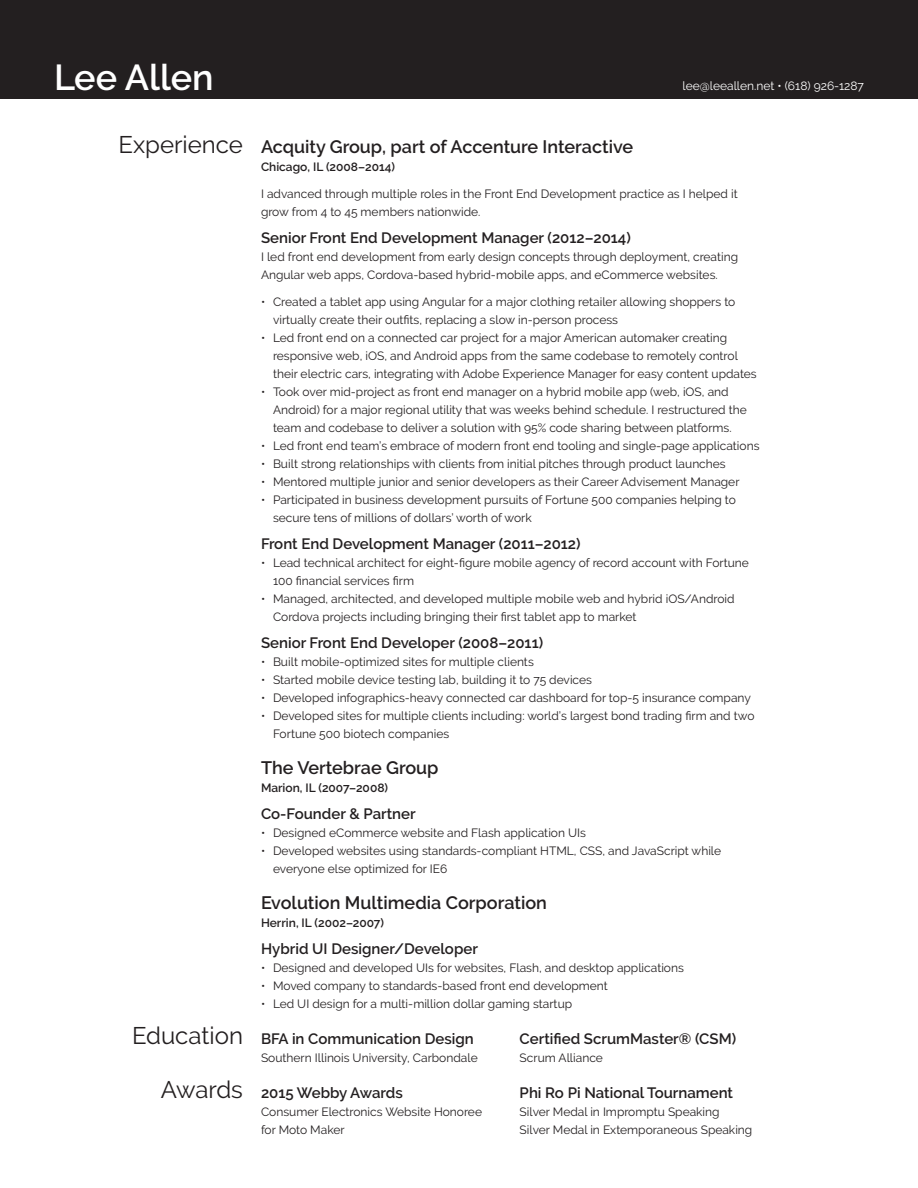
<style>
.page{position:relative;width:918px;height:1188px;background:#fff}
.page>*{position:absolute;margin:0;border:0;box-sizing:border-box;transform-origin:0 0}
.t1{font:600 36px "Raleway";color:#fff}
.t2{font:24px "Raleway";color:#231f20}
.H3__Companies{font:600 18px "Raleway";color:#231f20}
.t3{font:600 15px "Raleway";color:#231f20}
.Role_Summary{font:12px/18px "Raleway";color:#231f20}
.Base{font:12px "Raleway";color:#231f20}
.Company_Summary{font:12px/18px "Raleway";color:#231f20}
.t4{font:600 12px "Raleway";color:#231f20}
.t5{font:12px "Raleway";color:#fff}
</style>
<div class="page">
<div style="left:0;top:0;width:918px;height:99px;background:#231f20"></div>
<h1 class="t1" style="left:54px;top:57px;width:161px">Lee Allen</h1>
<h2 class="t2" style="left:119px;top:131px;width:126px">Experience</h2>
<h2 class="t2" style="left:132px;top:1022px;width:112px">Education</h2>
<h2 class="t2" style="left:161px;top:1076px;width:84px">Awards</h2>
<p class="t5" style="left:682px;top:79px;width:183px">lee@leeallen.net • (618) 926-1287</p>
<p class="H3__Companies" style="left:261px;top:136px;width:374px">Acquity Group, part of Accenture Interactive</p>
<h5 class="t4" style="left:261px;top:160px;width:136px">Chicago, IL (2008–2014)</h5>
<p class="Company_Summary" style="left:261px;top:185px;width:478px">I advanced through multiple roles in the Front End Development practice as I helped it grow from 4 to 45 members nationwide.</p>
<h4 class="t3" style="left:261px;top:229px;width:371px">Senior Front End Development Manager (2012–2014)</h4>
<p class="Role_Summary" style="left:261px;top:248px;width:479px">I led front end development from early design concepts through deployment, creating<br>Angular web apps, Cordova-based hybrid-mobile apps, and eCommerce websites.</p>
<p class="Role_Summary" style="left:273px;top:293px;width:464px;text-indent:-12px">• Created a tablet app using Angular for a major clothing retailer allowing shoppers to virtually create their outfits, replacing a slow in-person process</p>
<p class="Role_Summary" style="left:273px;top:329px;width:485px;text-indent:-12px">• Led front end on a connected car project for a major American automaker creating responsive web, iOS, and Android apps from the same codebase to remotely control their electric cars, integrating with Adobe Experience Manager for easy content updates</p>
<p class="Role_Summary" style="left:273px;top:383px;width:475px;text-indent:-12px">• Took over mid-project as front end manager on a hybrid mobile app (web, iOS, and<br>Android) for a major regional utility that was weeks behind schedule. I restructured the team and codebase to deliver a solution with 95% code sharing between platforms.</p>
<p class="Role_Summary" style="left:261px;top:437px;width:500px">• Led front end team’s embrace of modern front end tooling and single-page applications</p>
<p class="Role_Summary" style="left:261px;top:455px;width:466px">• Built strong relationships with clients from initial pitches through product launches</p>
<p class="Role_Summary" style="left:261px;top:473px;width:480px">• Mentored multiple junior and senior developers as their Career Advisement Manager</p>
<p class="Role_Summary" style="left:273px;top:491px;width:464px;text-indent:-12px">• Participated in business development pursuits of Fortune 500 companies helping to secure tens of millions of dollars’ worth of work</p>
<h4 class="t3" style="left:261px;top:535px;width:321px">Front End Development Manager (2011–2012)</h4>
<p class="Role_Summary" style="left:273px;top:554px;width:477px;text-indent:-12px">• Lead technical architect for eight-figure mobile agency of record account with Fortune<br>100 financial services firm</p>
<p class="Role_Summary" style="left:273px;top:590px;width:463px;text-indent:-12px">• Managed, architected, and developed multiple mobile web and hybrid iOS/Android<br>Cordova projects including bringing their first tablet app to market</p>
<h4 class="t3" style="left:261px;top:634px;width:284px">Senior Front End Developer (2008–2011)</h4>
<p class="Role_Summary" style="left:261px;top:653px;width:274px">• Built mobile-optimized sites for multiple clients</p>
<p class="Role_Summary" style="left:261px;top:671px;width:333px">• Started mobile device testing lab, building it to 75 devices</p>
<p class="Role_Summary" style="left:261px;top:689px;width:491px">• Developed infographics-heavy connected car dashboard for top-5 insurance company</p>
<p class="Role_Summary" style="left:273px;top:707px;width:483px;text-indent:-12px">• Developed sites for multiple clients including: world’s largest bond trading firm and two<br>Fortune 500 biotech companies</p>
<p class="H3__Companies" style="left:261px;top:757px;width:179px">The Vertebrae Group</p>
<h5 class="t4" style="left:261px;top:781px;width:129px">Marion, IL (2007–2008)</h5>
<h4 class="t3" style="left:261px;top:805px;width:156px">Co-Founder &amp; Partner</h4>
<p class="Role_Summary" style="left:261px;top:824px;width:326px">• Designed eCommerce website and Flash application UIs</p>
<p class="Role_Summary" style="left:273px;top:842px;width:450px;text-indent:-12px">• Developed websites using standards-compliant HTML, CSS, and JavaScript while everyone else optimized for IE6</p>
<p class="H3__Companies" style="left:261px;top:892px;width:288px">Evolution Multimedia Corporation</p>
<h5 class="t4" style="left:261px;top:916px;width:125px">Herrin, IL (2002–2007)</h5>
<h4 class="t3" style="left:261px;top:940px;width:218px">Hybrid UI Designer/Developer</h4>
<p class="Role_Summary" style="left:261px;top:959px;width:424px">• Designed and developed UIs for websites, Flash, and desktop applications</p>
<p class="Role_Summary" style="left:261px;top:977px;width:348px">• Moved company to standards-based front end development</p>
<p class="Role_Summary" style="left:261px;top:995px;width:313px">• Led UI design for a multi-million dollar gaming startup</p>
<h4 class="t3" style="left:261px;top:1030px;width:214px">BFA in Communication Design</h4>
<p class="Base" style="left:261px;top:1051px;width:218px">Southern Illinois University, Carbondale</p>
<h4 class="t3" style="left:520px;top:1030px;width:218px">Certified ScrumMaster® (CSM)</h4>
<p class="Base" style="left:520px;top:1051px;width:85px">Scrum Alliance</p>
<h4 class="t3" style="left:261px;top:1084px;width:143px">2015 Webby Awards</h4>
<p class="Base" style="left:261px;top:1105px;width:223px">Consumer Electronics Website Honoree</p>
<p class="Base" style="left:261px;top:1123px;width:85px">for Moto Maker</p>
<h4 class="t3" style="left:520px;top:1084px;width:215px">Phi Ro Pi National Tournament</h4>
<p class="Base" style="left:520px;top:1105px;width:202px">Silver Medal in Impromptu Speaking</p>
<p class="Base" style="left:520px;top:1123px;width:234px">Silver Medal in Extemporaneous Speaking</p>
</div>
